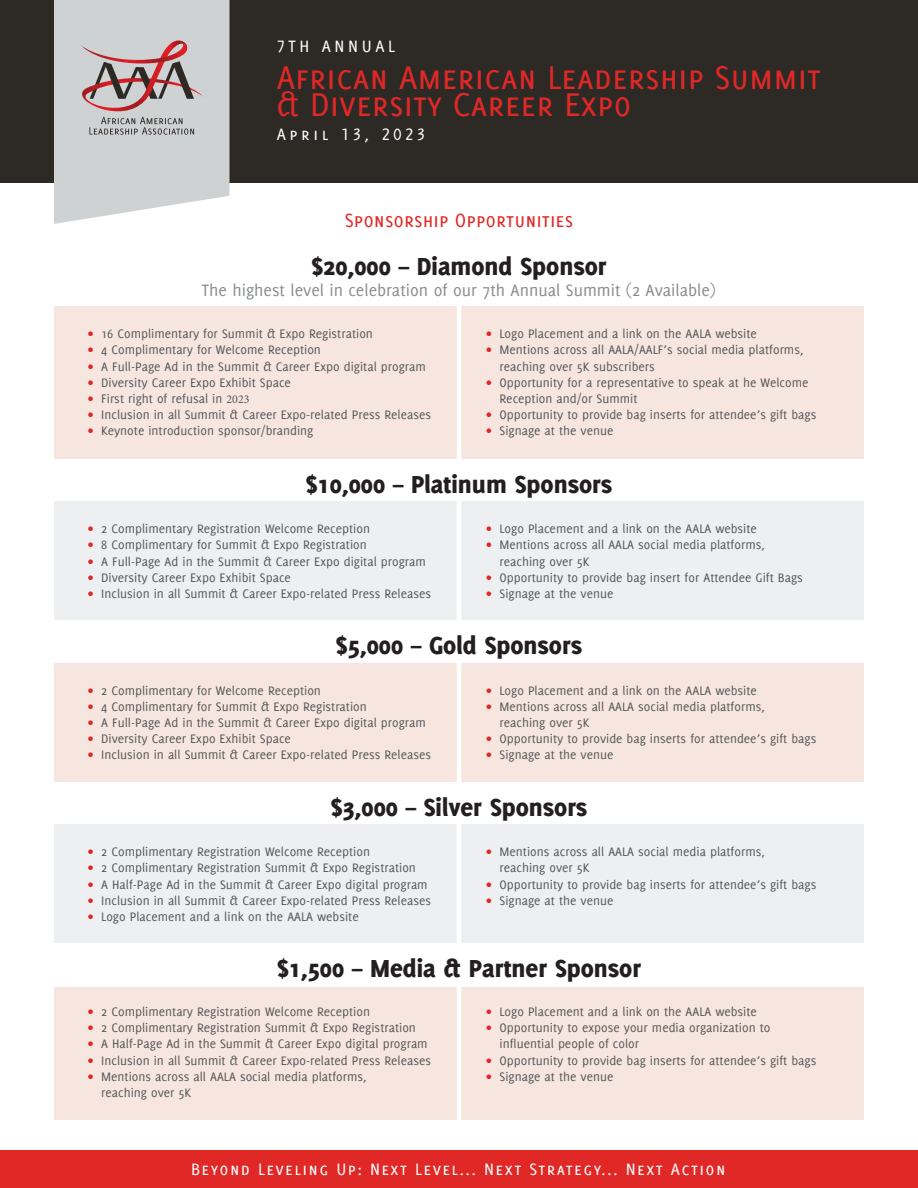
<style>
.page{position:relative;width:918px;height:1188px;background:#fff}
.page>*{position:absolute;margin:0;border:0;box-sizing:border-box;transform-origin:0 0}
.t1{font:36px/26.4px "Delicious Small Caps";color:#e02826}
.t2{font:800 27px "Delicious";color:#231f20}
.t3{font:21px "Delicious Small Caps";color:#e02826}
.t4{font:18px "Delicious";color:#888c8d}
.t5{font:18px "Delicious Small Caps";letter-spacing:.075em;color:#fff}
.t6{font:18px "Delicious Small Caps";letter-spacing:.2em;color:#fff}
.t7{font:13.5px/16.2px "Delicious";color:#54575a}
.s1{color:#e02826}
.s2{font-family:"Minion Pro";font-size:12px}
</style>
<div class="page">
<div style="left:0;top:0;width:918px;height:182px;background:#2d2a26"></div>
<svg style="left:54px;top:0;width:176px;height:224px;background:#cbc8c9"></svg>
<div style="left:54px;top:307px;width:810px;height:152px;background:#f7e6e0"></div>
<hr style="left:457px;top:305px;width:4px;height:156px;background:#fff">
<div style="left:54px;top:501px;width:810px;height:119px;background:#eeeff0"></div>
<hr style="left:457px;top:500px;width:4px;height:122px;background:#fff">
<div style="left:54px;top:663px;width:810px;height:119px;background:#f7e6e0"></div>
<hr style="left:457px;top:662px;width:4px;height:121px;background:#fff">
<div style="left:54px;top:824px;width:810px;height:119px;background:#eeeff0"></div>
<hr style="left:457px;top:823px;width:4px;height:122px;background:#fff">
<div style="left:54px;top:988px;width:810px;height:132px;background:#f7e6e0"></div>
<hr style="left:457px;top:986px;width:4px;height:136px;background:#fff">
<div style="left:0;top:1151px;width:918px;height:37px;background:#e02826"></div>
<h3 class="t6" style="left:277px;top:36px;width:120px">7TH ANNUAL</h3>
<h1 class="t1" style="left:277px;top:64px;width:546px">African American Leadership Summit &amp; Diversity Career Expo</h1>
<h3 class="t6" style="left:277px;top:124px;width:150px">April 13, 2023</h3>
<h3 class="t3" style="left:345px;top:208px;width:230px">Sponsorship Opportunities</h3>
<h2 class="t2" style="left:312px;top:251px;width:296px">$20,000 – Diamond Sponsor</h2>
<h3 class="t4" style="left:202px;top:280px;width:516px">The highest level in celebration of our 7th Annual Summit (2 Available)</h3>
<p class="t7" style="left:88px;top:326px;width:287px"><span class="s1">•</span> 16 Complimentary for Summit &amp; Expo Registration</p>
<p class="t7" style="left:88px;top:342px;width:235px"><span class="s1">•</span> 4 Complimentary for Welcome Reception</p>
<p class="t7" style="left:88px;top:358px;width:340px"><span class="s1">•</span> A Full-Page Ad in the Summit &amp; Career Expo digital program</p>
<p class="t7" style="left:88px;top:374px;width:205px"><span class="s1">•</span> Diversity Career Expo Exhibit Space</p>
<p class="t7" style="left:88px;top:390px;width:163px"><span class="s1">•</span> First right of refusal in <span class="s2">2023</span></p>
<p class="t7" style="left:88px;top:407px;width:345px"><span class="s1">•</span> Inclusion in all Summit &amp; Career Expo-related Press Releases</p>
<p class="t7" style="left:88px;top:423px;width:227px"><span class="s1">•</span> Keynote introduction sponsor/branding</p>
<p class="t7" style="left:486px;top:326px;width:273px"><span class="s1">•</span> Logo Placement and a link on the AALA website</p>
<p class="t7" style="left:500px;top:342px;width:306px;text-indent:-14px"><span class="s1">•</span> Mentions across all AALA/AALF’s social media platforms, reaching over 5K subscribers</p>
<p class="t7" style="left:500px;top:374px;width:311px;text-indent:-14px"><span class="s1">•</span> Opportunity for a representative to speak at he Welcome<br>Reception and/or Summit</p>
<p class="t7" style="left:486px;top:407px;width:332px"><span class="s1">•</span> Opportunity to provide bag inserts for attendee’s gift bags</p>
<p class="t7" style="left:486px;top:423px;width:129px"><span class="s1">•</span> Signage at the venue</p>
<h2 class="t2" style="left:306px;top:469px;width:308px">$10,000 – Platinum Sponsors</h2>
<p class="t7" style="left:88px;top:520px;width:284px"><span class="s1">•</span> 2 Complimentary Registration Welcome Reception</p>
<p class="t7" style="left:88px;top:537px;width:281px"><span class="s1">•</span> 8 Complimentary for Summit &amp; Expo Registration</p>
<p class="t7" style="left:88px;top:553px;width:340px"><span class="s1">•</span> A Full-Page Ad in the Summit &amp; Career Expo digital program</p>
<p class="t7" style="left:88px;top:569px;width:205px"><span class="s1">•</span> Diversity Career Expo Exhibit Space</p>
<p class="t7" style="left:88px;top:585px;width:345px"><span class="s1">•</span> Inclusion in all Summit &amp; Career Expo-related Press Releases</p>
<p class="t7" style="left:486px;top:520px;width:273px"><span class="s1">•</span> Logo Placement and a link on the AALA website</p>
<p class="t7" style="left:500px;top:537px;width:267px;text-indent:-14px"><span class="s1">•</span> Mentions across all AALA social media platforms, reaching over 5K</p>
<p class="t7" style="left:486px;top:569px;width:318px"><span class="s1">•</span> Opportunity to provide bag insert for Attendee Gift Bags</p>
<p class="t7" style="left:486px;top:585px;width:129px"><span class="s1">•</span> Signage at the venue</p>
<h2 class="t2" style="left:336px;top:630px;width:248px">$5,000 – Gold Sponsors</h2>
<p class="t7" style="left:88px;top:682px;width:235px"><span class="s1">•</span> 2 Complimentary for Welcome Reception</p>
<p class="t7" style="left:88px;top:698px;width:281px"><span class="s1">•</span> 4 Complimentary for Summit &amp; Expo Registration</p>
<p class="t7" style="left:88px;top:714px;width:340px"><span class="s1">•</span> A Full-Page Ad in the Summit &amp; Career Expo digital program</p>
<p class="t7" style="left:88px;top:730px;width:205px"><span class="s1">•</span> Diversity Career Expo Exhibit Space</p>
<p class="t7" style="left:88px;top:747px;width:345px"><span class="s1">•</span> Inclusion in all Summit &amp; Career Expo-related Press Releases</p>
<p class="t7" style="left:486px;top:682px;width:273px"><span class="s1">•</span> Logo Placement and a link on the AALA website</p>
<p class="t7" style="left:500px;top:698px;width:267px;text-indent:-14px"><span class="s1">•</span> Mentions across all AALA social media platforms, reaching over 5K</p>
<p class="t7" style="left:486px;top:730px;width:332px"><span class="s1">•</span> Opportunity to provide bag inserts for attendee’s gift bags</p>
<p class="t7" style="left:486px;top:747px;width:129px"><span class="s1">•</span> Signage at the venue</p>
<h2 class="t2" style="left:331px;top:791px;width:258px">$3,000 – Silver Sponsors</h2>
<p class="t7" style="left:88px;top:843px;width:284px"><span class="s1">•</span> 2 Complimentary Registration Welcome Reception</p>
<p class="t7" style="left:88px;top:860px;width:330px"><span class="s1">•</span> 2 Complimentary Registration Summit &amp; Expo Registration</p>
<p class="t7" style="left:88px;top:876px;width:341px"><span class="s1">•</span> A Half-Page Ad in the Summit &amp; Career Expo digital program</p>
<p class="t7" style="left:88px;top:892px;width:345px"><span class="s1">•</span> Inclusion in all Summit &amp; Career Expo-related Press Releases</p>
<p class="t7" style="left:88px;top:908px;width:273px"><span class="s1">•</span> Logo Placement and a link on the AALA website</p>
<p class="t7" style="left:500px;top:843px;width:267px;text-indent:-14px"><span class="s1">•</span> Mentions across all AALA social media platforms, reaching over 5K</p>
<p class="t7" style="left:486px;top:876px;width:332px"><span class="s1">•</span> Opportunity to provide bag inserts for attendee’s gift bags</p>
<p class="t7" style="left:486px;top:892px;width:129px"><span class="s1">•</span> Signage at the venue</p>
<h2 class="t2" style="left:277px;top:953px;width:365px">$1,500 – Media &amp; Partner Sponsor</h2>
<p class="t7" style="left:88px;top:1003px;width:284px"><span class="s1">•</span> 2 Complimentary Registration Welcome Reception</p>
<p class="t7" style="left:88px;top:1020px;width:330px"><span class="s1">•</span> 2 Complimentary Registration Summit &amp; Expo Registration</p>
<p class="t7" style="left:88px;top:1036px;width:341px"><span class="s1">•</span> A Half-Page Ad in the Summit &amp; Career Expo digital program</p>
<p class="t7" style="left:88px;top:1052px;width:345px"><span class="s1">•</span> Inclusion in all Summit &amp; Career Expo-related Press Releases</p>
<p class="t7" style="left:101px;top:1068px;width:267px;text-indent:-14px"><span class="s1">•</span> Mentions across all AALA social media platforms, reaching over 5K</p>
<p class="t7" style="left:486px;top:1003px;width:273px"><span class="s1">•</span> Logo Placement and a link on the AALA website</p>
<p class="t7" style="left:500px;top:1020px;width:272px;text-indent:-14px"><span class="s1">•</span> Opportunity to expose your media organization to influential people of color</p>
<p class="t7" style="left:486px;top:1052px;width:332px"><span class="s1">•</span> Opportunity to provide bag inserts for attendee’s gift bags</p>
<p class="t7" style="left:486px;top:1068px;width:129px"><span class="s1">•</span> Signage at the venue</p>
<h3 class="t5" style="left:191px;top:1158px;width:536px">Beyond Leveling Up: Next Level... Next Strategy... Next Action</h3>
</div>
